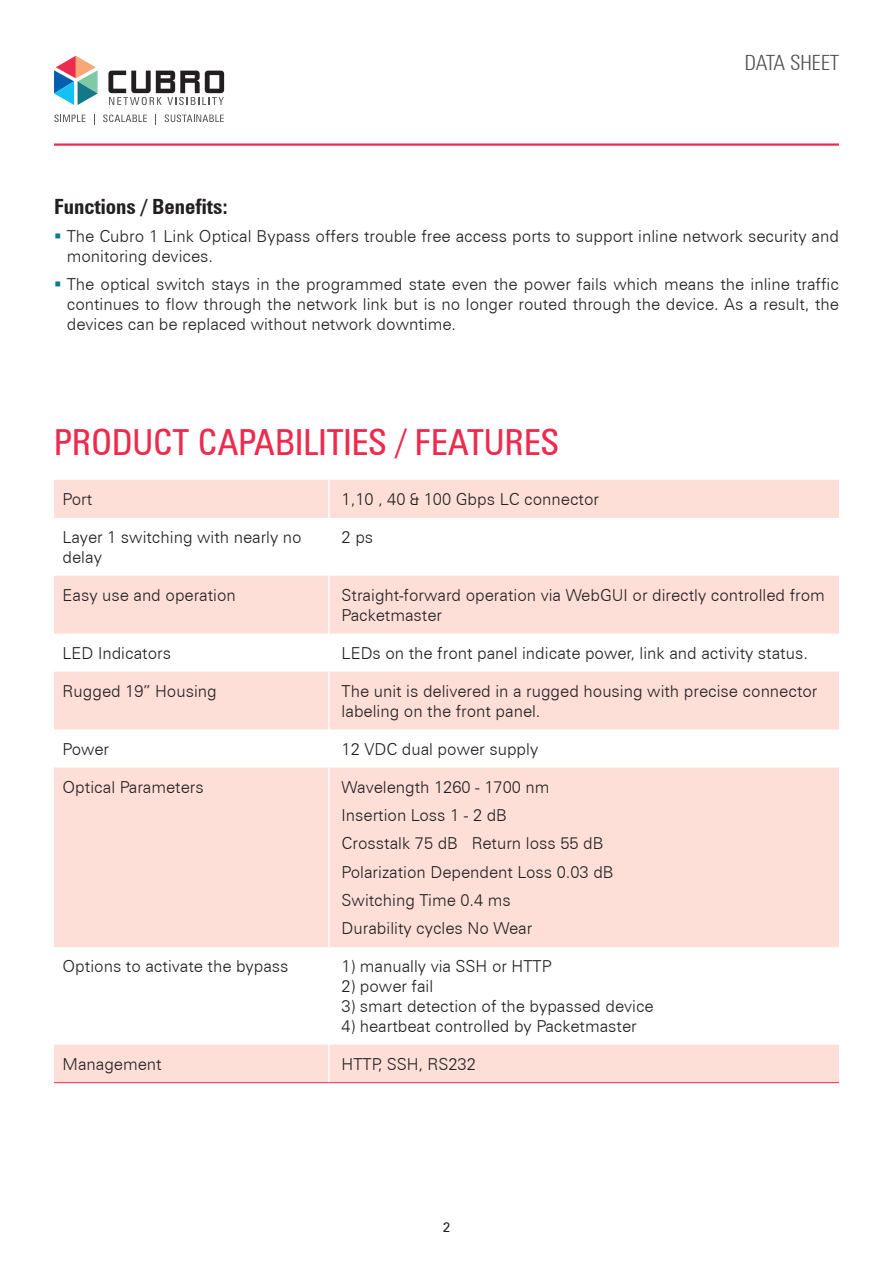
<style>
.page{position:relative;width:893px;height:1263px;background:#fff}
.page>*{position:absolute;margin:0;border:0;box-sizing:border-box;transform-origin:0 0}
.Heading_style{font:condensed 36px "Zurich BT";color:#ed2b4e}
.Sub-Head_Style{font:700 condensed 21px "Zurich BT";color:#231f20}
.t1{font:300 condensed 21px "Zurich BT";color:#4b4c4d}
.Body_text_style{font:300 16.5px/19.8px "Zurich BT";color:#231f20}
.t2{font:13.5px "Zurich BT";color:#231f20}
</style>
<div class="page">
<svg style="left:108px;top:71px;width:116px;height:34px"></svg>
<svg style="left:54px;top:56px;width:44px;height:49px"></svg>
<svg style="left:54px;top:114px;width:31px;height:8px"></svg>
<svg style="left:103px;top:114px;width:44px;height:8px"></svg>
<svg style="left:165px;top:114px;width:59px;height:8px"></svg>
<hr style="left:54px;top:143px;width:785px;height:3px;background:#ed2b4e">
<svg style="left:54px;top:480px;width:785px;height:602px;fill:#fddfd8"></svg>
<hr style="left:328px;top:480px;width:2px;height:38px;background:#fff">
<hr style="left:328px;top:518px;width:2px;height:58px;background:#fff">
<hr style="left:328px;top:576px;width:2px;height:58px;background:#fff">
<hr style="left:328px;top:634px;width:2px;height:38px;background:#fff">
<hr style="left:328px;top:672px;width:2px;height:57px;background:#fff">
<hr style="left:328px;top:729px;width:2px;height:38px;background:#fff">
<hr style="left:328px;top:767px;width:2px;height:180px;background:#fff">
<hr style="left:328px;top:947px;width:2px;height:97px;background:#fff">
<hr style="left:328px;top:1044px;width:2px;height:38px;background:#fff">
<hr style="left:54px;top:1082px;width:275px;height:1px;background:#ed2b4e">
<hr style="left:329px;top:1082px;width:510px;height:1px;background:#ed2b4e">
<p class="t1" style="left:745px;top:50px;width:96px">DATA SHEET</p>
<p class="Sub-Head_Style" style="left:54px;top:193px;width:175px">Functions / Benefits:</p>
<p class="Body_text_style" style="left:67px;top:226px;width:774px">The Cubro 1 Link Optical Bypass offers trouble free access ports to support inline network security and monitoring devices.</p>
<p class="Body_text_style" style="left:67px;top:274px;width:774px;text-align:justify">The optical switch stays in the programmed state even the power fails which means the inline traffic continues to flow through the network link but is no longer routed through the device. As a result, the devices can be replaced without network downtime.</p>
<p class="Heading_style" style="left:54px;top:420px;width:507px">PRODUCT CAPABILITIES / FEATURES</p>
<p class="Body_text_style" style="left:63px;top:489px;width:31px">Port</p>
<p class="Body_text_style" style="left:342px;top:489px;width:259px">1,10 , 40 &amp; 100 Gbps LC connector</p>
<p class="Body_text_style" style="left:63px;top:527px;width:241px">Layer 1 switching with nearly no delay</p>
<p class="Body_text_style" style="left:342px;top:527px;width:33px">2 ps</p>
<p class="Body_text_style" style="left:63px;top:585px;width:175px">Easy use and operation</p>
<p class="Body_text_style" style="left:342px;top:585px;width:485px">Straight-forward operation via WebGUI or directly controlled from<br>Packetmaster</p>
<p class="Body_text_style" style="left:63px;top:643px;width:110px">LED Indicators</p>
<p class="Body_text_style" style="left:342px;top:643px;width:468px">LEDs on the front panel indicate power, link and activity status.</p>
<p class="Body_text_style" style="left:63px;top:681px;width:156px">Rugged 19” Housing</p>
<p class="Body_text_style" style="left:342px;top:681px;width:477px">The unit is delivered in a rugged housing with precise connector labeling on the front panel.</p>
<p class="Body_text_style" style="left:63px;top:739px;width:48px">Power</p>
<p class="Body_text_style" style="left:342px;top:739px;width:198px">12 VDC dual power supply</p>
<p class="Body_text_style" style="left:63px;top:777px;width:143px">Optical Parameters</p>
<p class="Body_text_style" style="left:342px;top:777px;width:209px">Wavelength 1260 - 1700 nm</p>
<p class="Body_text_style" style="left:342px;top:805px;width:167px">Insertion Loss 1 - 2 dB</p>
<p class="Body_text_style" style="left:342px;top:833px;width:264px">Crosstalk 75 dB Return loss 55 dB</p>
<p class="Body_text_style" style="left:342px;top:862px;width:274px">Polarization Dependent Loss 0.03 dB</p>
<p class="Body_text_style" style="left:342px;top:890px;width:171px">Switching Time 0.4 ms</p>
<p class="Body_text_style" style="left:342px;top:918px;width:192px">Durability cycles No Wear</p>
<p class="Body_text_style" style="left:63px;top:956px;width:228px">Options to activate the bypass</p>
<p class="Body_text_style" style="left:342px;top:956px;width:212px">1) manually via SSH or HTTP</p>
<p class="Body_text_style" style="left:342px;top:976px;width:93px">2) power fail</p>
<p class="Body_text_style" style="left:342px;top:996px;width:314px">3) smart detection of the bypassed device</p>
<p class="Body_text_style" style="left:342px;top:1016px;width:297px">4) heartbeat controlled by Packetmaster</p>
<p class="Body_text_style" style="left:63px;top:1054px;width:101px">Management</p>
<p class="Body_text_style" style="left:342px;top:1054px;width:136px">HTTP, SSH, RS232</p>
<p class="t2" style="left:443px;top:1219px;width:9px">2</p>
</div>
